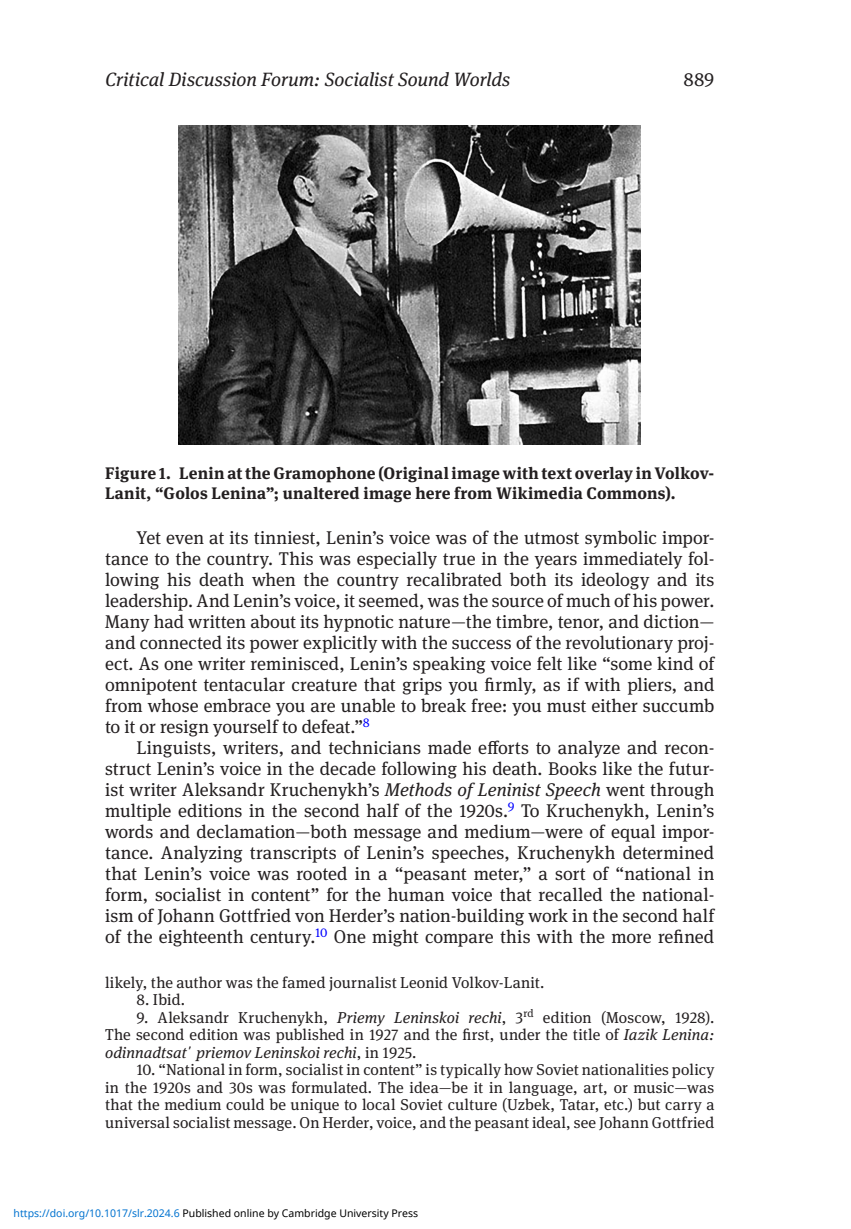
<style>
.page{position:relative;width:851px;height:1229px;background:#fff}
.page>*{position:absolute;margin:0;border:0;box-sizing:border-box;transform-origin:0 0}
.t1{font:italic 19.25px "Meta Serif Pro";color:#231f20}
.t2{font:19.25px "Meta Serif Pro";color:#231f20}
.t3{font:18.38px/21px "Meta Serif Pro";letter-spacing:-.005em;color:#231f20;text-align:justify}
.t4{font:700 16.62px/19.2px "Meta Serif Pro";letter-spacing:.01em;color:#231f20}
.t5{font:15.75px/17.5px "Meta Serif Pro";letter-spacing:.005em;color:#231f20;text-align:justify}
.t6{font:10.5px "Noto Sans";color:#000}
.s1{font-style:italic}
.s2{color:#0172cf}
</style>
<div class="page">
<img style="left:179px;top:126px;width:462px;height:318px">
<p class="t1" style="left:105px;top:65px;width:407px">Critical Discussion Forum: Socialist Sound Worlds</p>
<p class="t2" style="left:683px;top:65px;width:32px">889</p>
<p class="t4" style="left:105px;top:462px;width:610px">Figure 1. Lenin at the Gramophone (Original image with text overlay in Volkov-<br>Lanit, “Golos Lenina”; unaltered image here from Wikimedia Commons).</p>
<p class="t3" style="left:105px;top:526px;width:611px;text-indent:31px">Yet even at its tinniest, Lenin’s voice was of the utmost symbolic impor&shy;tance to the country. This was especially true in the years immediately fol&shy;lowing his death when the country recalibrated both its ideology and its leadership. And Lenin’s voice, it seemed, was the source of much of his power.<br>Many had written about its hypnotic nature—the timbre, tenor, and diction— and connected its power explicitly with the success of the revolutionary proj&shy;ect. As one writer reminisced, Lenin’s speaking voice felt like “some kind of omnipotent tentacular creature that grips you firmly, as if with pliers, and from whose embrace you are unable to break free: you must either succumb to it or resign yourself to defeat.”<sup>8</sup></p>
<p class="t3" style="left:105px;top:736px;width:611px;text-indent:31px">Linguists, writers, and technicians made efforts to analyze and recon&shy;struct Lenin’s voice in the decade following his death. Books like the futur&shy;ist writer Aleksandr Kruchenykh’s <span class="s1">Methods of Leninist Speech</span> went through multiple editions in the second half of the 1920s.<sup>9</sup> To Kruchenykh, Lenin’s words and declamation—both message and medium—were of equal impor&shy;tance. Analyzing transcripts of Lenin’s speeches, Kruchenykh determined that Lenin’s voice was rooted in a “peasant meter,” a sort of “national in form, socialist in content” for the human voice that recalled the national&shy;ism of Johann Gottfried von Herder’s nation-building work in the second half of the eighteenth century.<sup>10</sup> One might compare this with the more refined</p>
<p class="t5" style="left:105px;top:972px;width:441px">likely, the author was the famed journalist Leonid Volkov-Lanit.</p>
<p class="t5" style="left:137px;top:990px;width:50px">8. Ibid.</p>
<p class="t5" style="left:105px;top:1007px;width:611px;text-indent:31px">9. Aleksandr Kruchenykh, <span class="s1">Priemy Leninskoi rechi</span>, 3<sup>rd</sup> edition (Moscow, 1928).<br>The second edition was published in 1927 and the first, under the title of <span class="s1">Iazik Lenina: odinnadtsat΄ priemov Leninskoi rechi</span>, in 1925.</p>
<p class="t5" style="left:105px;top:1060px;width:611px;text-indent:32px">10. “National in form, socialist in content” is typically how Soviet nationalities policy in the 1920s and 30s was formulated. The idea—be it in language, art, or music—was that the medium could be unique to local Soviet culture (Uzbek, Tatar, etc.) but carry a universal socialist message. On Herder, voice, and the peasant ideal, see Johann Gottfried</p>
<p class="t6" style="left:14px;top:1205px;width:406px"><span class="s2">https://doi.org/10.1017/slr.2024.6</span> Published online by Cambridge University Press</p>
</div>
